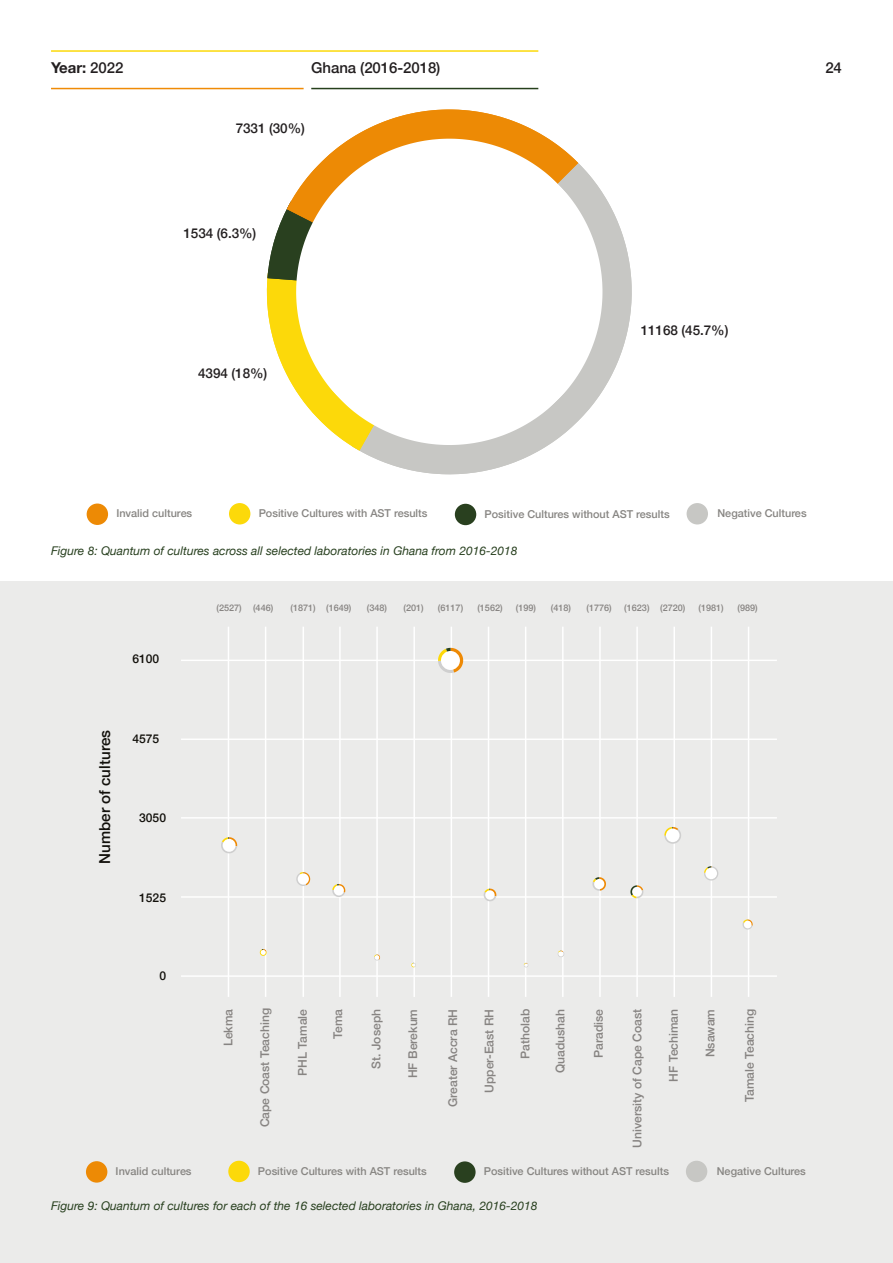
<style>
.page{position:relative;width:893px;height:1263px;background:#fff}
.page>*{position:absolute;margin:0;border:0;box-sizing:border-box;transform-origin:0 0}
.t1{font:500 15.15px "Helvetica Neue";color:#12100b}
.t2{font:500 15px "Helvetica Neue";letter-spacing:-.005em;color:#231f20}
.t3{font:700 15px "Helvetica Neue";color:#231f20}
.t4{font:500 13.5px "Helvetica Neue";letter-spacing:-.005em;color:#231f20}
.t5{font:500 12.15px "Helvetica Neue";color:#878482}
.t6{font:500 12.15px "Helvetica Neue";color:#12100b}
.t7{font:italic 12px "Helvetica Neue";color:#28401f}
.t8{font:500 10.8px "Helvetica Neue";color:#878582}
.t9{font:500 9px "Helvetica Neue";color:#878482}
.s1{font-weight:500}
</style>
<div class="page">
<hr style="left:51px;top:50px;width:487px;height:2px;background:#fcd90a">
<hr style="left:51px;top:88px;width:253px;height:1px;background:#ef8b06">
<hr style="left:311px;top:88px;width:227px;height:1px;background:#26401c">
<div style="left:87px;top:503px;width:21px;height:22px;background:#ed8a05;border-radius:50%"></div>
<div style="left:229px;top:503px;width:21px;height:21px;background:#fcd90a;border-radius:50%"></div>
<div style="left:455px;top:504px;width:21px;height:21px;background:#29401f;border-radius:50%"></div>
<div style="left:687px;top:503px;width:21px;height:21px;background:#c7c7c4;border-radius:50%"></div>
<div style="left:0;top:581px;width:893px;height:682px;background:#ebebea"></div>
<div style="left:86px;top:1161px;width:21px;height:21px;background:#ed8a05;border-radius:50%"></div>
<div style="left:228px;top:1161px;width:22px;height:21px;background:#fcd90a;border-radius:50%"></div>
<div style="left:454px;top:1161px;width:22px;height:22px;background:#29401f;border-radius:50%"></div>
<div style="left:686px;top:1161px;width:21px;height:21px;background:#c7c7c4;border-radius:50%"></div>
<svg style="left:360px;top:192px;width:272px;height:282px;fill:#cdcdca"></svg>
<svg style="left:267px;top:208px;width:182px;height:243px"></svg>
<svg style="left:287px;top:110px;width:262px;height:182px"></svg>
<svg style="left:296px;top:139px;width:306px;height:306px"></svg>
<hr style="left:181px;top:660px;width:596px;height:1px;background:#fff">
<hr style="left:181px;top:738px;width:596px;height:2px;background:#fff">
<hr style="left:181px;top:817px;width:596px;height:1px;background:#fff">
<hr style="left:181px;top:896px;width:596px;height:2px;background:#fff">
<hr style="left:181px;top:975px;width:596px;height:2px;background:#fff">
<hr style="left:228px;top:627px;width:1px;height:370px;background:#fff">
<hr style="left:303px;top:627px;width:1px;height:370px;background:#fff">
<hr style="left:265px;top:627px;width:1px;height:370px;background:#fff">
<hr style="left:339px;top:627px;width:2px;height:370px;background:#fff">
<hr style="left:376px;top:627px;width:2px;height:370px;background:#fff">
<hr style="left:413px;top:627px;width:2px;height:370px;background:#fff">
<hr style="left:488px;top:627px;width:1px;height:370px;background:#fff">
<hr style="left:451px;top:627px;width:1px;height:370px;background:#fff">
<hr style="left:525px;top:627px;width:1px;height:370px;background:#fff">
<hr style="left:562px;top:627px;width:2px;height:370px;background:#fff">
<hr style="left:636px;top:627px;width:2px;height:370px;background:#fff">
<hr style="left:599px;top:627px;width:2px;height:370px;background:#fff">
<hr style="left:673px;top:627px;width:2px;height:370px;background:#fff">
<hr style="left:711px;top:627px;width:1px;height:370px;background:#fff">
<hr style="left:748px;top:627px;width:1px;height:370px;background:#fff">
<svg style="left:438px;top:648px;width:25px;height:25px"></svg>
<div style="left:441px;top:651px;width:19px;height:19px;background:#fff;border-radius:50%"></div>
<svg style="left:221px;top:837px;width:16px;height:16px"></svg>
<div style="left:223px;top:839px;width:13px;height:13px;background:#fff;border-radius:50%"></div>
<svg style="left:260px;top:949px;width:7px;height:7px"></svg>
<svg style="left:296px;top:872px;width:14px;height:14px"></svg>
<div style="left:298px;top:873px;width:11px;height:11px;background:#fff;border-radius:50%"></div>
<svg style="left:332px;top:884px;width:13px;height:13px"></svg>
<div style="left:334px;top:885px;width:10px;height:10px;background:#fff;border-radius:50%"></div>
<svg style="left:374px;top:954px;width:6px;height:6px"></svg>
<svg style="left:411px;top:963px;width:5px;height:4px"></svg>
<svg style="left:484px;top:889px;width:12px;height:12px"></svg>
<div style="left:485px;top:890px;width:10px;height:10px;background:#fff;border-radius:50%"></div>
<svg style="left:558px;top:950px;width:6px;height:7px"></svg>
<svg style="left:592px;top:877px;width:14px;height:14px"></svg>
<div style="left:594px;top:879px;width:10px;height:10px;background:#fff;border-radius:50%"></div>
<svg style="left:630px;top:885px;width:13px;height:13px"></svg>
<div style="left:632px;top:887px;width:10px;height:10px;background:#fff;border-radius:50%"></div>
<svg style="left:742px;top:919px;width:11px;height:10px"></svg>
<div style="left:744px;top:921px;width:7px;height:7px;background:#fff;border-radius:50%"></div>
<svg style="left:704px;top:866px;width:14px;height:14px"></svg>
<div style="left:705px;top:867px;width:12px;height:12px;background:#fff;border-radius:50%"></div>
<svg style="left:664px;top:827px;width:17px;height:17px"></svg>
<div style="left:666px;top:828px;width:13px;height:14px;background:#fff;border-radius:50%"></div>
<h2 class="t3" style="left:51px;top:56px;width:74px">Year: <span class="s1">2022</span></h2>
<h2 class="t2" style="left:311px;top:55px;width:131px">Ghana (2016-2018)</h2>
<h2 class="t2" style="left:825px;top:55px;width:18px">24</h2>
<p class="t4" style="left:236px;top:117px;width:71px">7331 (30%)</p>
<p class="t4" style="left:183px;top:222px;width:74px">1534 (6.3%)</p>
<p class="t4" style="left:198px;top:363px;width:71px">4394 (18%)</p>
<p class="t4" style="left:641px;top:319px;width:89px">11168 (45.7%)</p>
<p class="t8" style="left:116px;top:505px;width:77px">Invalid cultures</p>
<p class="t8" style="left:259px;top:504px;width:170px">Positive Cultures with AST results</p>
<p class="t8" style="left:484px;top:505px;width:187px">Positive Cultures without AST results</p>
<p class="t8" style="left:717px;top:504px;width:91px">Negative Cultures</p>
<p class="t7" style="left:51px;top:542px;width:468px">Figure 8: Quantum of cultures across all selected laboratories in Ghana from 2016-2018</p>
<p class="t6" style="left:132px;top:649px;width:28px">6100</p>
<p class="t1" style="left:93px;top:864px;width:135px;rotate:-90deg">Number of cultures</p>
<p class="t6" style="left:132px;top:728px;width:28px">4575</p>
<p class="t6" style="left:139px;top:808px;width:28px">3050</p>
<p class="t6" style="left:139px;top:887px;width:28px">1525</p>
<p class="t6" style="left:159px;top:965px;width:8px">0</p>
<p class="t9" style="left:216px;top:601px;width:27px">(2527)</p>
<p class="t9" style="left:253px;top:601px;width:22px">(446)</p>
<p class="t9" style="left:291px;top:601px;width:62px">(1871) (1649)</p>
<p class="t9" style="left:367px;top:601px;width:22px">(348)</p>
<p class="t9" style="left:404px;top:601px;width:22px">(201)</p>
<p class="t9" style="left:438px;top:601px;width:27px">(6117)</p>
<p class="t9" style="left:477px;top:601px;width:27px">(1562)</p>
<p class="t9" style="left:516px;top:601px;width:22px">(199)</p>
<p class="t9" style="left:551px;top:601px;width:22px">(418)</p>
<p class="t9" style="left:587px;top:601px;width:27px">(1776)</p>
<p class="t9" style="left:624px;top:601px;width:63px">(1623) (2720)</p>
<p class="t9" style="left:698px;top:601px;width:27px">(1981)</p>
<p class="t9" style="left:737px;top:601px;width:22px">(989)</p>
<p class="t5" style="left:218px;top:1046px;width:39px;rotate:-90deg">Lekma</p>
<p class="t5" style="left:255px;top:1127px;width:121px;rotate:-90deg">Cape Coast Teaching</p>
<p class="t5" style="left:293px;top:1076px;width:68px;rotate:-90deg">PHL Tamale</p>
<p class="t5" style="left:328px;top:1039px;width:31px;rotate:-90deg">Tema</p>
<p class="t5" style="left:366px;top:1068px;width:61px;rotate:-90deg">St. Joseph</p>
<p class="t5" style="left:403px;top:1078px;width:71px;rotate:-90deg">HF Berekum</p>
<p class="t5" style="left:443px;top:1107px;width:100px;rotate:-90deg">Greater Accra RH</p>
<p class="t5" style="left:479px;top:1093px;width:85px;rotate:-90deg">Upper-East RH</p>
<p class="t5" style="left:515px;top:1059px;width:51px;rotate:-90deg">Patholab</p>
<p class="t5" style="left:550px;top:1073px;width:66px;rotate:-90deg">Quadushah</p>
<p class="t5" style="left:589px;top:1058px;width:51px;rotate:-90deg">Paradise</p>
<p class="t5" style="left:627px;top:1148px;width:140px;rotate:-90deg">University of Cape Coast</p>
<p class="t5" style="left:664px;top:1081px;width:74px;rotate:-90deg">HF Techiman</p>
<p class="t5" style="left:700px;top:1057px;width:50px;rotate:-90deg">Nsawam</p>
<p class="t5" style="left:740px;top:1102px;width:94px;rotate:-90deg">Tamale Teaching</p>
<p class="t8" style="left:116px;top:1162px;width:77px">Invalid cultures</p>
<p class="t8" style="left:258px;top:1162px;width:170px">Positive Cultures with AST results</p>
<p class="t8" style="left:484px;top:1163px;width:187px">Positive Cultures without AST results</p>
<p class="t8" style="left:717px;top:1162px;width:91px">Negative Cultures</p>
<p class="t7" style="left:51px;top:1197px;width:488px">Figure 9: Quantum of cultures for each of the 16 selected laboratories in Ghana, 2016-2018</p>
</div>
